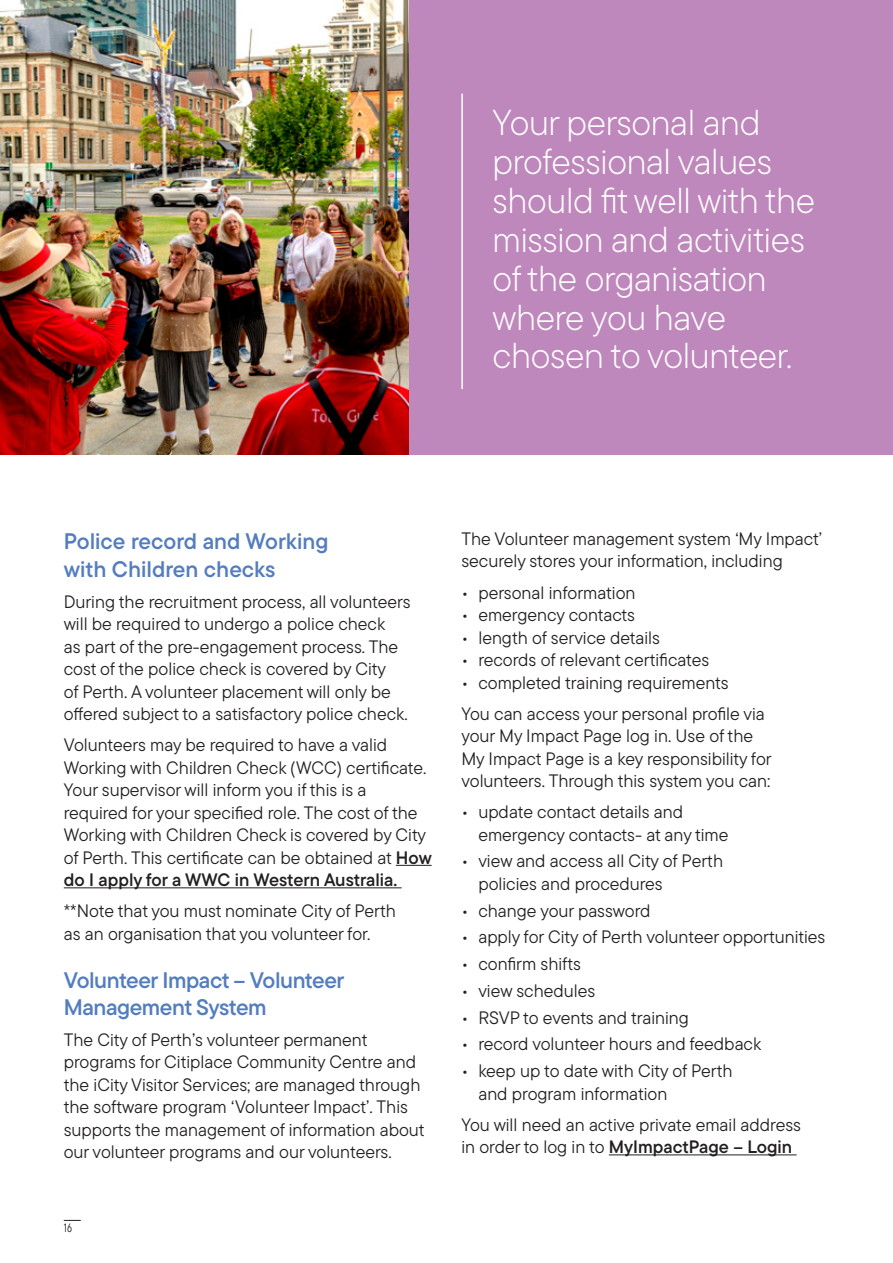
<style>
.page{position:relative;width:893px;height:1263px;background:#fff}
.page>*{position:absolute;margin:0;border:0;box-sizing:border-box;transform-origin:0 0}
.Intro{font:300 36px/38.8px "TT Commons Pro";letter-spacing:-.01em;color:#fff}
.Heading_3{font:22.5px/27px "TT Commons Pro Db";letter-spacing:-.02em;color:#537dbf}
.Heading_2{font:22.5px/27px "TT Commons Pro Db";color:#537dbf}
.Body{font:18px/22.5px "TT Commons Pro";color:#231f20}
.t1{font:12px "TT Commons Pro Cond";color:#231f20}
.s1{font-family:"TT Commons Pro Db"}
</style>
<div class="page">
<div style="left:0;top:0;width:893px;height:454px;background:#bf88bc"></div>
<hr style="left:892px;top:0;width:1px;height:420px;background:#e6e7e9">
<hr style="left:396px;top:865px;width:36px;height:1px;background:#231f20">
<hr style="left:64px;top:887px;width:338px;height:1px;background:#231f20">
<hr style="left:609px;top:1154px;width:188px;height:1px;background:#231f20">
<hr style="left:461px;top:94px;width:2px;height:295px;background:#fff">
<img style="left:0;top:0;width:408px;height:454px">
<svg style="left:64px;top:1220px;width:17px;height:1px"></svg>
<p class="Intro" style="left:493px;top:103px;width:324px">Your personal and professional values should fit well with the mission and activities of the organisation where you have chosen to volunteer.</p>
<p class="Heading_2" style="left:64px;top:528px;width:266px">Police record and Working with Children checks</p>
<p class="Body" style="left:64px;top:590px;width:348px">During the recruitment process, all volunteers will be required to undergo a police check<br>as part of the pre-engagement process. The cost of the police check is covered by City<br>of Perth. A volunteer placement will only be offered subject to a satisfactory police check.</p>
<p class="Body" style="left:64px;top:733px;width:369px">Volunteers may be required to have a valid Working with Children Check (WCC) certificate.<br>Your supervisor will inform you if this is a required for your specified role. The cost of the Working with Children Check is covered by City of Perth. This certificate can be obtained at <span class="s1">How do I apply for a WWC in Western Australia.</span></p>
<p class="Body" style="left:64px;top:899px;width:334px">**Note that you must nominate City of Perth as an organisation that you volunteer for.</p>
<p class="Heading_3" style="left:64px;top:966px;width:282px">Volunteer Impact – Volunteer<br>Management System</p>
<p class="Body" style="left:64px;top:1028px;width:362px">The City of Perth’s volunteer permanent programs for Citiplace Community Centre and the iCity Visitor Services; are managed through the software program ‘Volunteer Impact’. This supports the management of information about our volunteer programs and our volunteers.</p>
<p class="t1" style="left:64px;top:1219px;width:10px">16</p>
<p class="Body" style="left:461px;top:527px;width:362px">The Volunteer management system ‘My Impact’ securely stores your information, including</p>
<p class="Body" style="left:461px;top:581px;width:176px">• personal information</p>
<p class="Body" style="left:461px;top:603px;width:175px">• emergency contacts</p>
<p class="Body" style="left:461px;top:626px;width:200px">• length of service details</p>
<p class="Body" style="left:461px;top:648px;width:249px">• records of relevant certificates</p>
<p class="Body" style="left:461px;top:671px;width:269px">• completed training requirements</p>
<p class="Body" style="left:461px;top:702px;width:312px">You can access your personal profile via your My Impact Page log in. Use of the My Impact Page is a key responsibility for volunteers. Through this system you can:</p>
<p class="Body" style="left:478px;top:800px;width:252px;text-indent:-17px">• update contact details and emergency contacts- at any time</p>
<p class="Body" style="left:478px;top:850px;width:246px;text-indent:-17px">• view and access all City of Perth policies and procedures</p>
<p class="Body" style="left:461px;top:899px;width:191px">• change your password</p>
<p class="Body" style="left:461px;top:926px;width:366px">• apply for City of Perth volunteer opportunities</p>
<p class="Body" style="left:461px;top:952px;width:121px">• confirm shifts</p>
<p class="Body" style="left:461px;top:979px;width:135px">• view schedules</p>
<p class="Body" style="left:461px;top:1006px;width:229px">• RSVP to events and training</p>
<p class="Body" style="left:461px;top:1033px;width:301px">• record volunteer hours and feedback</p>
<p class="Body" style="left:478px;top:1059px;width:256px;text-indent:-17px">• keep up to date with City of Perth and program information</p>
<p class="Body" style="left:461px;top:1113px;width:341px">You will need an active private email address in order to log in to <span class="s1">MyImpactPage – Login</span></p>
</div>
